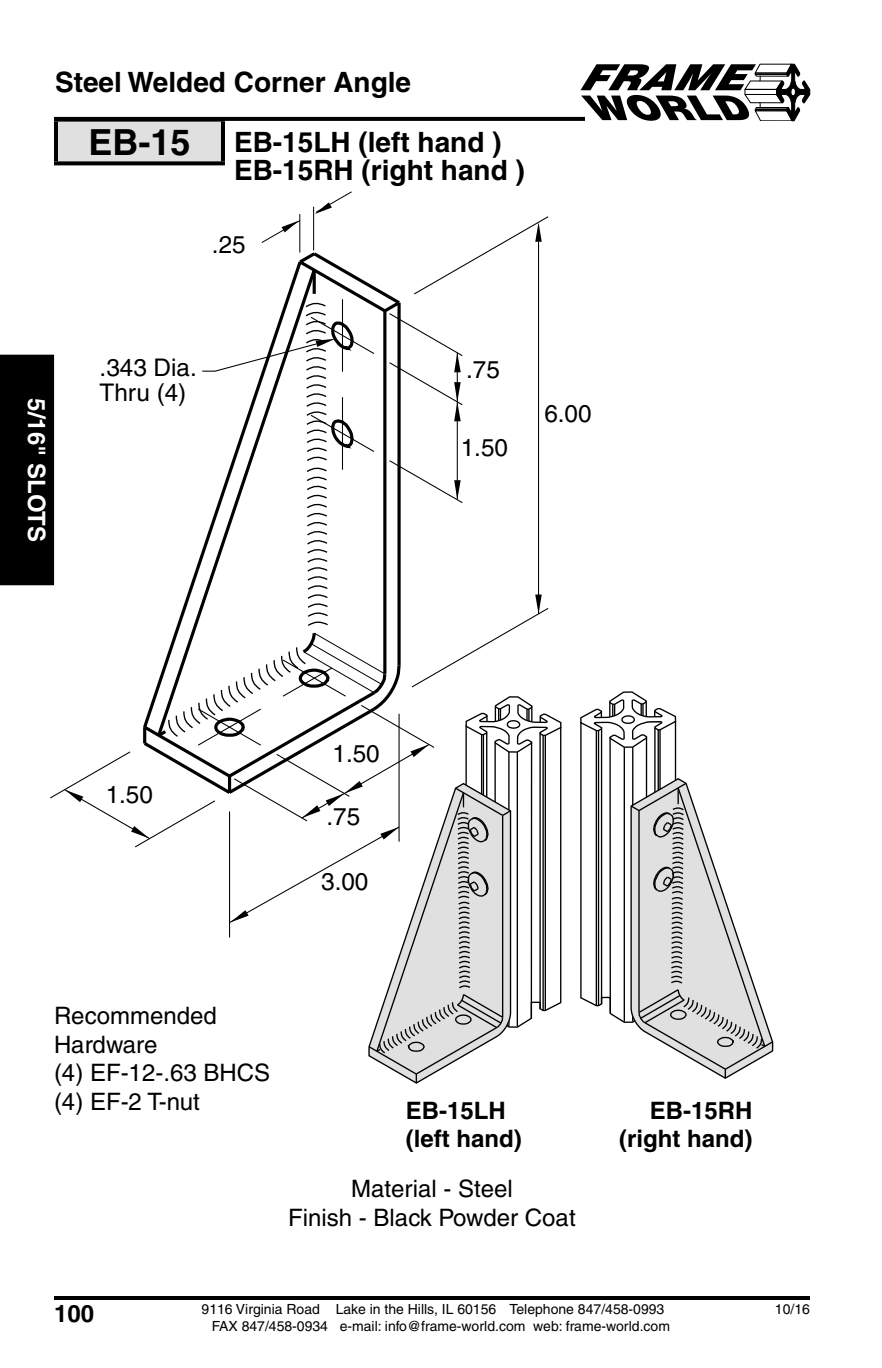
<style>
.page{position:relative;width:882px;height:1368px;background:#fff}
.page>*{position:absolute;margin:0;border:0;box-sizing:border-box;transform-origin:0 0}
.t1{font:700 36px "Helvetica";color:#000}
.t2{font:700 28px/60.4px "Helvetica";color:#000}
.t3{font:24.2px/24.2px "Helvetica";color:#000}
.t4{font:24px/28.8px "Helvetica";color:#000;text-align:center}
.t5{font:700 24px "Helvetica";color:#000}
.t6{font:700 24px "Helvetica";color:#fff}
.t7{font:14px/16.8px "Helvetica";color:#000}
</style>
<div class="page">
<hr style="left:54px;top:1296px;width:756px;height:4px;background:#000">
<svg style="left:54px;top:117px;width:526px;height:4px;background:#050505"></svg>
<svg style="left:580px;top:63px;width:230px;height:58px"></svg>
<svg style="left:580px;top:691px;width:194px;height:388px"></svg>
<svg style="left:0;top:191px;width:562px;height:893px"></svg>
<div style="left:56px;top:120px;width:167px;height:43px;background:#e0e0e0"></div>
<svg style="left:54px;top:118px;width:171px;height:4px"></svg>
<hr style="left:54px;top:122px;width:4px;height:39px;background:#000">
<hr style="left:221px;top:122px;width:4px;height:39px;background:#000">
<svg style="left:54px;top:161px;width:171px;height:4px"></svg>
<h2 class="t2" style="left:234px;top:55px;width:269px;text-indent:-179px">Steel Welded Corner Angle<br>EB-15LH (left hand )</h2>
<h2 class="t2" style="left:234px;top:143px;width:292px">EB-15RH (right hand )</h2>
<h1 class="t1" style="left:88px;top:130px;width:104px">EB-15</h1>
<h3 class="t3" style="left:212px;top:235px;width:35px">.25</h3>
<h3 class="t6" style="left:46px;top:398px;width:145px;rotate:90deg">5/16" SLOTS</h3>
<h3 class="t3" style="left:100px;top:358px;width:99px">.343 Dia.<br>Thru (4)</h3>
<h3 class="t3" style="left:466px;top:360px;width:35px">.75</h3>
<h3 class="t3" style="left:461px;top:438px;width:49px">1.50</h3>
<h3 class="t3" style="left:544px;top:404px;width:49px">6.00</h3>
<h3 class="t3" style="left:106px;top:785px;width:49px">1.50</h3>
<h3 class="t3" style="left:333px;top:743px;width:49px">1.50</h3>
<h3 class="t3" style="left:327px;top:807px;width:35px">.75</h3>
<h3 class="t3" style="left:321px;top:872px;width:49px">3.00</h3>
<h3 class="t4" style="left:54px;top:1003px;width:218px;text-align:left">Recommended<br>Hardware<br>(4) EF-12-.63 BHCS (4) EF-2 T-nut</h3>
<h3 class="t5" style="left:406px;top:1102px;width:102px">EB-15LH</h3>
<h3 class="t5" style="left:650px;top:1102px;width:104px">EB-15RH</h3>
<h3 class="t5" style="left:406px;top:1130px;width:117px">(left hand)</h3>
<h3 class="t5" style="left:619px;top:1130px;width:135px">(right hand)</h3>
<h3 class="t4" style="left:288px;top:1177px;width:289px">Material - Steel<br>Finish - Black Powder Coat</h3>
<h3 class="t5" style="left:54px;top:1305px;width:42px">100</h3>
<p class="t7" style="left:212px;top:1302px;width:460px;text-indent:-10px">9116 Virginia Road Lake in the Hills, IL 60156 Telephone 847/458-0993<br>FAX 847/458-0934 e-mail: info@frame-world.com web: frame-world.com</p>
<p class="t7" style="left:775px;top:1302px;width:37px">10/16</p>
</div>
